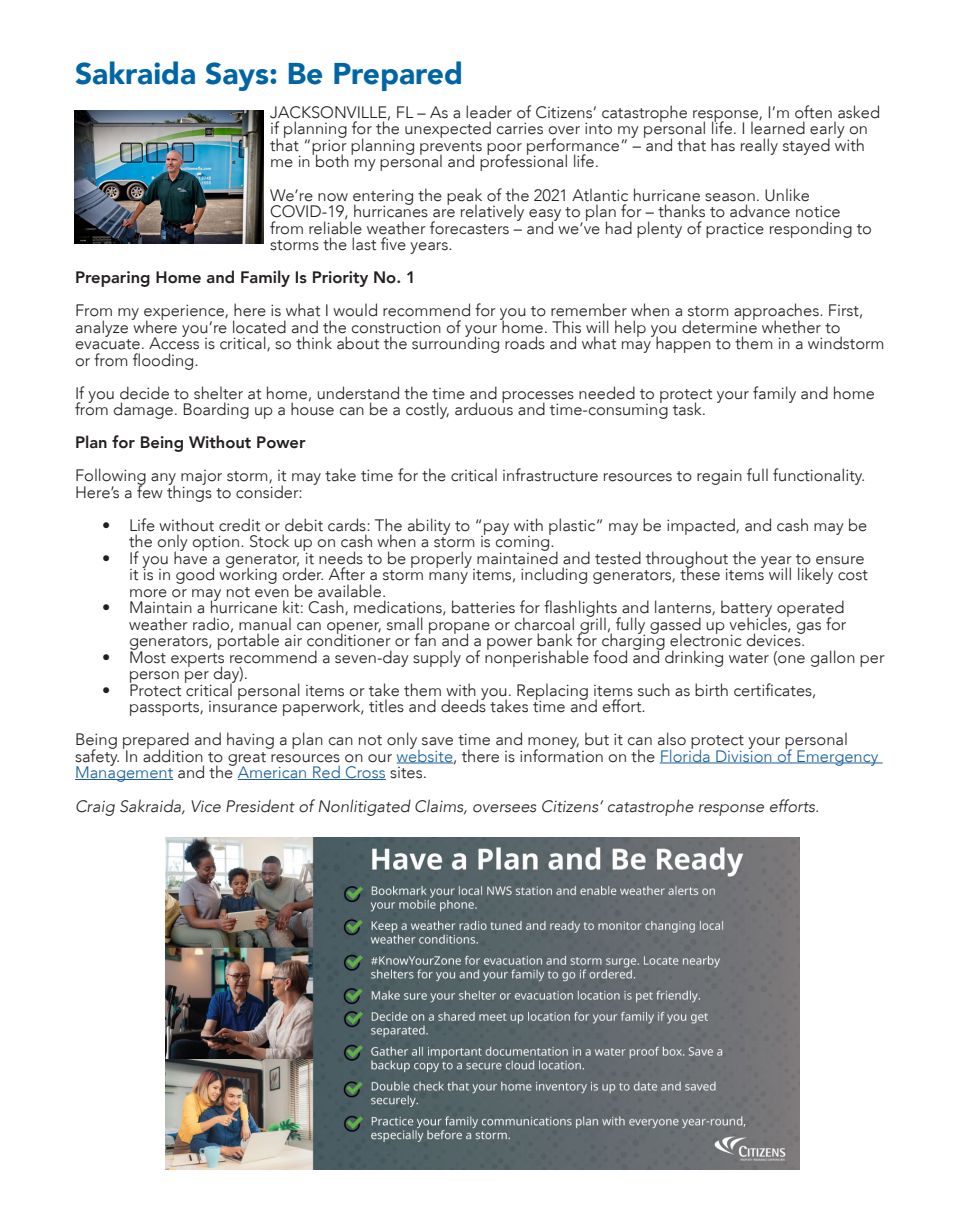
<style>
.page{position:relative;width:959px;height:1229px;background:#fff}
.page>*{position:absolute;margin:0;border:0;box-sizing:border-box;transform-origin:0 0}
.t1{font:900 30px "Avenir LT";color:#0065a4}
.t2{font:300 16.5px/16.5px "Avenir LT";color:#231f20}
.t3{font:italic 300 16.5px "Avenir LT";color:#231f20}
.t4{font:800 16.5px "Avenir LT";color:#231f20}
.s1{color:#175d9e}
</style>
<div class="page">
<hr style="left:396px;top:762px;width:57px;height:1px;background:#175d9e">
<hr style="left:659px;top:762px;width:223px;height:1px;background:#175d9e">
<hr style="left:75px;top:779px;width:98px;height:1px;background:#175d9e">
<hr style="left:238px;top:779px;width:148px;height:1px;background:#175d9e">
<img style="left:74px;top:110px;width:189px;height:134px">
<img style="left:166px;top:837px;width:633px;height:332px">
<p class="t1" style="left:75px;top:56px;width:389px">Sakraida Says: Be Prepared</p>
<p class="t2" style="left:270px;top:104px;width:611px">JACKSONVILLE, FL – As a leader of Citizens’ catastrophe response, I’m often asked if planning for the unexpected carries over into my personal life. I learned early on that “prior planning prevents poor performance” – and that has really stayed with me in both my personal and professional life.</p>
<p class="t2" style="left:270px;top:187px;width:603px">We’re now entering the peak of the 2021 Atlantic hurricane season. Unlike COVID-19, hurricanes are relatively easy to plan for – thanks to advance notice from reliable weather forecasters – and we’ve had plenty of practice responding to storms the last five years.</p>
<p class="t4" style="left:75px;top:267px;width:342px">Preparing Home and Family Is Priority No. 1</p>
<p class="t2" style="left:75px;top:302px;width:811px">From my experience, here is what I would recommend for you to remember when a storm approaches. First, analyze where you’re located and the construction of your home. This will help you determine whether to evacuate. Access is critical, so think about the surrounding roads and what may happen to them in a windstorm or from flooding.</p>
<p class="t2" style="left:75px;top:385px;width:801px">If you decide to shelter at home, understand the time and processes needed to protect your family and home from damage. Boarding up a house can be a costly, arduous and time-consuming task.</p>
<p class="t4" style="left:75px;top:432px;width:232px">Plan for Being Without Power</p>
<p class="t2" style="left:75px;top:467px;width:791px">Following any major storm, it may take time for the critical infrastructure resources to regain full functionality.<br>Here’s a few things to consider:</p>
<p class="t2" style="left:129px;top:517px;width:739px;text-indent:-27px">• Life without credit or debit cards: The ability to “pay with plastic” may be impacted, and cash may be the only option. Stock up on cash when a storm is coming.</p>
<p class="t2" style="left:129px;top:550px;width:740px;text-indent:-27px">• If you have a generator, it needs to be properly maintained and tested throughout the year to ensure it is in good working order. After a storm many items, including generators, these items will likely cost more or may not even be available.</p>
<p class="t2" style="left:129px;top:599px;width:718px;text-align:justify;text-indent:-27px">• Maintain a hurricane kit: Cash, medications, batteries for flashlights and lanterns, battery operated weather radio, manual can opener, small propane or charcoal grill, fully gassed up vehicles, gas for generators, portable air conditioner or fan and a power bank for charging electronic devices.</p>
<p class="t2" style="left:129px;top:649px;width:757px;text-indent:-27px">• Most experts recommend a seven-day supply of nonperishable food and drinking water (one gallon per person per day).</p>
<p class="t2" style="left:129px;top:682px;width:689px;text-indent:-27px">• Protect critical personal items or take them with you. Replacing items such as birth certificates, passports, insurance paperwork, titles and deeds takes time and effort.</p>
<p class="t2" style="left:75px;top:731px;width:804px">Being prepared and having a plan can not only save time and money, but it can also protect your personal safety. In addition to great resources on our <span class="s1">website</span>, there is information on the <span class="s1">Florida Division of Emergency<br>Management</span> and the <span class="s1">American Red Cross</span> sites.</p>
<p class="t3" style="left:75px;top:796px;width:746px">Craig Sakraida, Vice President of Nonlitigated Claims, oversees Citizens’ catastrophe response efforts.</p>
</div>
